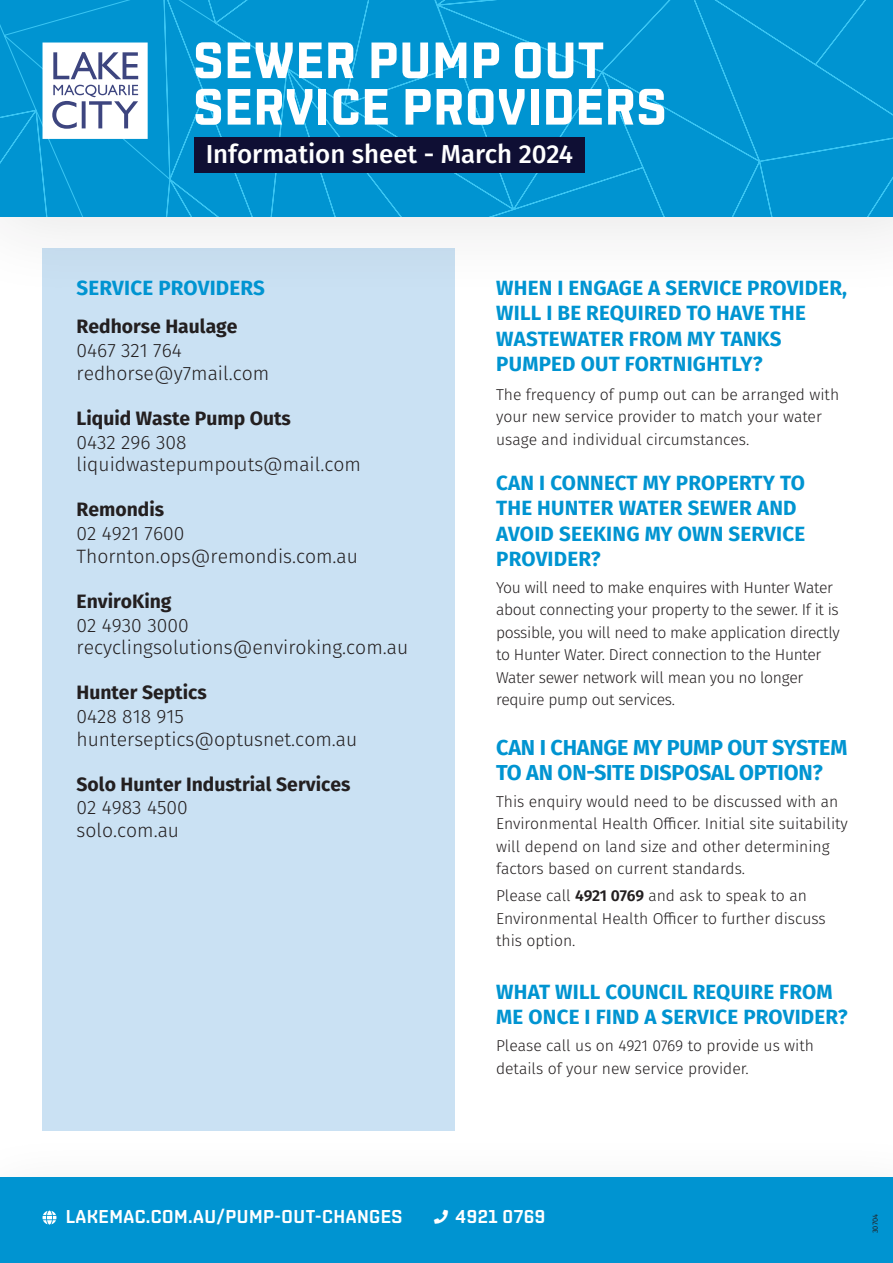
<style>
.page{position:relative;width:893px;height:1263px;background:#fff}
.page>*{position:absolute;margin:0;border:0;box-sizing:border-box;transform-origin:0 0}
.t1{font:700 51px/46.5px "Shentox";letter-spacing:.02em;color:#fff}
.FiraSubHead{font:500 25.95px "Fira Sans";color:#fff}
.CITY_BRAND_PLAIN_PARA{font:700 21.6px/25.5px "Fira Sans";letter-spacing:-.01em;color:#0094d1}
.CITY_BRAND_PLAIN_PARA-2{font:700 20.55px/25.5px "Fira Sans";letter-spacing:.01em;color:#0094d1}
.CITY_BRAND_PLAIN_PARA-3{font:300 19.35px/23.1px "Fira Sans";color:#231f20}
.CITY_BRAND_PLAIN_PARA-4{font:700 19.35px/23.1px "Fira Sans";color:#231f20}
.CITY_BRAND_PLAIN_PARA-5{font:600 18.6px "Shentox";letter-spacing:.025em;color:#fff}
.CITY_BRAND_PLAIN_PARA-6{font:300 15.75px/22.5px "Fira Sans";color:#231f20}
.CITY_BRAND_PLAIN_PARA-7{font:300 15.75px/22.5px "Fira Sans";letter-spacing:-.02em;color:#231f20}
.t2{font:7.5px "Fira Sans";letter-spacing:-.005em;color:#231f20}
.s1{font-weight:700}
.s2{font-weight:300}
.s3{font-weight:600}
</style>
<div class="page">
<div style="left:43px;top:249px;width:412px;height:882px;background:#cae1f3"></div>
<div style="left:0;top:0;width:893px;height:306px;background:#231f20;opacity:.1"></div>
<div style="left:0;top:0;width:893px;height:217px;background:#0094d1"></div>
<svg style="left:43px;top:43px;width:105px;height:96px"></svg>
<div style="left:194px;top:137px;width:390px;height:35px;background:#0f0f34"></div>
<div style="left:0;top:1128px;width:893px;height:135px;background:#fdfdfd"></div>
<div style="left:0;top:1178px;width:893px;height:85px;background:#0094d1"></div>
<svg style="left:43px;top:1210px;width:13px;height:14px"></svg>
<p class="t1" style="left:193px;top:37px;width:475px">SEWER PUMP OUT<br>SERVICE PROVIDERS</p>
<p class="FiraSubHead" style="left:206px;top:134px;width:369px">Information sheet - March 2024</p>
<p class="CITY_BRAND_PLAIN_PARA-2" style="left:77px;top:273px;width:190px">SERVICE PROVIDERS</p>
<p class="CITY_BRAND_PLAIN_PARA-3" style="left:77px;top:315px;width:194px"><span class="s1">Redhorse Haulage<br></span>0467 321 764 redhorse@y7mail.com</p>
<p class="CITY_BRAND_PLAIN_PARA-3" style="left:77px;top:406px;width:286px"><span class="s1">Liquid Waste Pump Outs<br></span>0432 296 308 liquidwastepumpouts@mail.com</p>
<p class="CITY_BRAND_PLAIN_PARA-3" style="left:77px;top:498px;width:283px"><span class="s1">Remondis<br></span>02 4921 7600<br>Thornton.ops@remondis.com.au</p>
<p class="CITY_BRAND_PLAIN_PARA-3" style="left:77px;top:589px;width:333px"><span class="s1">EnviroKing<br></span>02 4930 3000 recyclingsolutions@enviroking.com.au</p>
<p class="CITY_BRAND_PLAIN_PARA-3" style="left:77px;top:681px;width:282px"><span class="s1">Hunter Septics<br></span>0428 818 915 hunterseptics@optusnet.com.au</p>
<p class="CITY_BRAND_PLAIN_PARA-4" style="left:77px;top:771px;width:275px">Solo Hunter Industrial Services<br><span class="s2">02 4983 4500<br>solo.com.au</span></p>
<p class="CITY_BRAND_PLAIN_PARA-2" style="left:496px;top:273px;width:352px">WHEN I ENGAGE A SERVICE PROVIDER,<br>WILL I BE REQUIRED TO HAVE THE<br>WASTEWATER FROM MY TANKS<br>PUMPED OUT FORTNIGHTLY?</p>
<p class="CITY_BRAND_PLAIN_PARA-6" style="left:496px;top:383px;width:345px">The frequency of pump out can be arranged with your new service provider to match your water usage and individual circumstances.</p>
<p class="CITY_BRAND_PLAIN_PARA-2" style="left:496px;top:468px;width:311px">CAN I CONNECT MY PROPERTY TO<br>THE HUNTER WATER SEWER AND<br>AVOID SEEKING MY OWN SERVICE<br>PROVIDER?</p>
<p class="CITY_BRAND_PLAIN_PARA-7" style="left:496px;top:576px;width:345px">You will need to make enquires with Hunter Water about connecting your property to the sewer. If it is possible, you will need to make application directly to Hunter Water. Direct connection to the Hunter Water sewer network will mean you no longer require pump out services.</p>
<p class="CITY_BRAND_PLAIN_PARA" style="left:496px;top:733px;width:353px">CAN I CHANGE MY PUMP OUT SYSTEM<br>TO AN ON-SITE DISPOSAL OPTION?</p>
<p class="CITY_BRAND_PLAIN_PARA-6" style="left:496px;top:790px;width:353px">This enquiry would need to be discussed with an Environmental Health Officer. Initial site suitability will depend on land size and other determining factors based on current standards.</p>
<p class="CITY_BRAND_PLAIN_PARA-6" style="left:496px;top:884px;width:331px">Please call <span class="s3">4921 0769</span> and ask to speak to an<br>Environmental Health Officer to further discuss this option.</p>
<p class="CITY_BRAND_PLAIN_PARA-2" style="left:496px;top:977px;width:353px">WHAT WILL COUNCIL REQUIRE FROM<br>ME ONCE I FIND A SERVICE PROVIDER?</p>
<p class="CITY_BRAND_PLAIN_PARA-6" style="left:496px;top:1034px;width:319px">Please call us on 4921 0769 to provide us with details of your new service provider.</p>
<p class="CITY_BRAND_PLAIN_PARA-5" style="left:66px;top:1205px;width:338px">LAKEMAC.COM.AU/PUMP-OUT-CHANGES</p>
<p class="CITY_BRAND_PLAIN_PARA-5" style="left:434px;top:1205px;width:112px">□■ 4921 0769</p>
<p class="t2" style="left:870px;top:1233px;width:21px;rotate:-90deg">30704</p>
</div>
